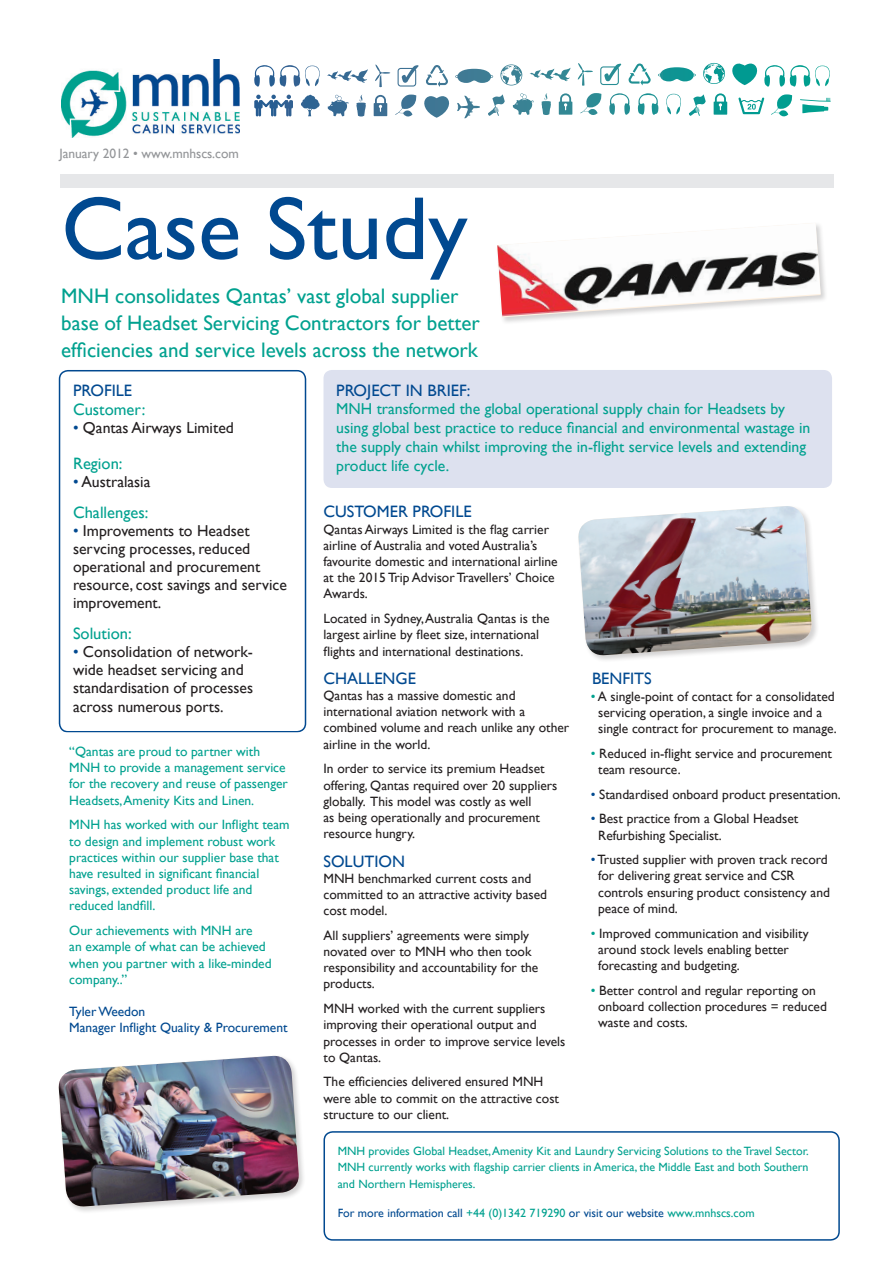
<style>
.page{position:relative;width:893px;height:1263px;background:#fff}
.page>*{position:absolute;margin:0;border:0;box-sizing:border-box;transform-origin:0 0}
.t1{font:90px "Gill Sans";color:#014990}
.t2{font:21px/27px "Gill Sans";color:#00a18f}
.t3{font:16.5px "Gill Sans";color:#014990}
.t4{font:16.5px "Gill Sans";color:#00a18f}
.t5{font:15.75px/18px "Gill Sans";color:#231f20}
.t6{font:15.75px/18.8px "Gill Sans";color:#00a18f}
.t7{font:13.5px/16.2px "Gill Sans";color:#231f20}
.t8{font:13.5px/16.2px "Gill Sans";color:#00a18f}
.t9{font:13.5px/16.2px "Gill Sans";color:#014990}
.t10{font:13.5px "Gill Sans";letter-spacing:-.005em;color:#939598}
.t11{font:12px/16.2px "Gill Sans";color:#00a18f;text-align:justify}
.t12{font:12px "Gill Sans";color:#014990}
.s1{color:#014990}
.s2{color:#00a18f}
</style>
<div class="page">
<svg style="left:455px;top:69px;width:38px;height:14px"></svg>
<svg style="left:374px;top:95px;width:13px;height:21px"></svg>
<svg style="left:398px;top:65px;width:21px;height:22px"></svg>
<svg style="left:395px;top:95px;width:85px;height:23px"></svg>
<svg style="left:426px;top:65px;width:22px;height:22px"></svg>
<svg style="left:254px;top:95px;width:39px;height:21px"></svg>
<svg style="left:254px;top:65px;width:114px;height:22px"></svg>
<svg style="left:500px;top:64px;width:22px;height:22px"></svg>
<svg style="left:301px;top:95px;width:19px;height:21px"></svg>
<svg style="left:375px;top:65px;width:15px;height:23px"></svg>
<svg style="left:356px;top:95px;width:10px;height:22px"></svg>
<svg style="left:327px;top:95px;width:22px;height:22px"></svg>
<svg style="left:488px;top:94px;width:17px;height:22px"></svg>
<svg style="left:609px;top:93px;width:21px;height:22px"></svg>
<svg style="left:658px;top:67px;width:38px;height:14px"></svg>
<svg style="left:800px;top:98px;width:31px;height:15px"></svg>
<svg style="left:771px;top:94px;width:22px;height:23px"></svg>
<svg style="left:580px;top:93px;width:22px;height:22px"></svg>
<svg style="left:559px;top:93px;width:13px;height:22px"></svg>
<svg style="left:714px;top:93px;width:13px;height:22px"></svg>
<svg style="left:600px;top:64px;width:21px;height:21px"></svg>
<svg style="left:628px;top:64px;width:23px;height:21px"></svg>
<svg style="left:529px;top:68px;width:42px;height:13px"></svg>
<svg style="left:703px;top:63px;width:127px;height:24px"></svg>
<svg style="left:578px;top:63px;width:15px;height:23px"></svg>
<svg style="left:541px;top:93px;width:10px;height:22px"></svg>
<svg style="left:512px;top:93px;width:22px;height:22px"></svg>
<svg style="left:638px;top:93px;width:68px;height:23px"></svg>
<svg style="left:738px;top:98px;width:26px;height:16px"></svg>
<img style="left:61px;top:60px;width:178px;height:78px">
<div style="left:60px;top:174px;width:773px;height:13px;background:#e6e7e9"></div>
<div style="left:496px;top:222px;width:332px;height:103px;background:#231f20;opacity:.2"></div>
<img style="left:497px;top:223px;width:324px;height:93px">
<div style="left:59px;top:370px;width:247px;height:362px;border:2px solid #014990;border-radius:9px"></div>
<div style="left:323px;top:370px;width:509px;height:118px;background:#dde1ef;border-radius:9px"></div>
<div style="left:55px;top:732px;width:255px;height:347px;border:2px solid #fff;border-radius:9px"></div>
<div style="left:577px;top:505px;width:242px;height:158px;background:#231f20;opacity:.2"></div>
<img style="left:577px;top:506px;width:236px;height:150px">
<div style="left:323px;top:1131px;width:517px;height:110px;border:2px solid #014990;border-radius:9px"></div>
<div style="left:58px;top:1054px;width:248px;height:160px;background:#231f20;opacity:.2"></div>
<img style="left:58px;top:1056px;width:242px;height:151px">
<p class="t10" style="left:60px;top:145px;width:181px">January 2012 • www.mnhscs.com</p>
<h1 class="t1" style="left:61px;top:176px;width:408px">Case Study</h1>
<h2 class="t2" style="left:61px;top:283px;width:420px">MNH consolidates Qantas’ vast global supplier base of Headset Servicing Contractors for better efficiencies and service levels across the network</h2>
<p class="t3" style="left:73px;top:380px;width:61px">PROFILE</p>
<p class="t4" style="left:73px;top:400px;width:74px">Customer:</p>
<p class="t5" style="left:73px;top:419px;width:162px"><span class="s1">•</span> Qantas Airways Limited</p>
<p class="t4" style="left:73px;top:454px;width:51px">Region:</p>
<p class="t5" style="left:73px;top:473px;width:79px"><span class="s1">•</span> Australasia</p>
<p class="t4" style="left:73px;top:503px;width:77px">Challenges:</p>
<p class="t5" style="left:73px;top:522px;width:215px"><span class="s1">•</span> Improvements to Headset servcing processes, reduced operational and procurement resource, cost savings and service improvement.</p>
<p class="t4" style="left:73px;top:624px;width:60px">Solution:</p>
<p class="t5" style="left:73px;top:643px;width:182px"><span class="s1">•</span> Consolidation of network&shy;wide headset servicing and standardisation of processes across numerous ports.</p>
<p class="t3" style="left:336px;top:380px;width:136px">PROJECT IN BRIEF:</p>
<p class="t6" style="left:336px;top:400px;width:476px">MNH transformed the global operational supply chain for Headsets by using global best practice to reduce financial and environmental wastage in the supply chain whilst improving the in-flight service levels and extending product life cycle.</p>
<p class="t3" style="left:323px;top:502px;width:150px">CUSTOMER PROFILE</p>
<p class="t7" style="left:323px;top:521px;width:236px">Qantas Airways Limited is the flag carrier airline of Australia and voted Australia’s favourite domestic and international airline at the 2015 Trip Advisor Travellers’ Choice Awards.</p>
<p class="t7" style="left:323px;top:611px;width:228px">Located in Sydney, Australia Qantas is the largest airline by fleet size, international flights and international destinations.</p>
<p class="t3" style="left:323px;top:669px;width:94px">CHALLENGE</p>
<p class="t7" style="left:323px;top:688px;width:247px">Qantas has a massive domestic and international aviation network with a combined volume and reach unlike any other airline in the world.</p>
<p class="t7" style="left:323px;top:761px;width:235px">In order to service its premium Headset offering, Qantas required over 20 suppliers globally. This model was costly as well<br>as being operationally and procurement resource hungry.</p>
<p class="t3" style="left:323px;top:851px;width:83px">SOLUTION</p>
<p class="t7" style="left:323px;top:870px;width:225px">MNH benchmarked current costs and committed to an attractive activity based cost model.</p>
<p class="t7" style="left:323px;top:927px;width:216px">All suppliers’ agreements were simply novated over to MNH who then took responsibility and accountability for the products.</p>
<p class="t7" style="left:323px;top:1001px;width:243px">MNH worked with the current suppliers improving their operational output and processes in order to improve service levels to Qantas.</p>
<p class="t7" style="left:323px;top:1074px;width:237px">The efficiencies delivered ensured MNH were able to commit on the attractive cost structure to our client.</p>
<p class="t3" style="left:592px;top:669px;width:61px">BENFITS</p>
<p class="t7" style="left:591px;top:688px;width:248px;text-align:center"><span class="s2">•</span> A single-point of contact for a consolidated servicing operation, a single invoice and a single contract for procurement to manage.</p>
<p class="t7" style="left:598px;top:745px;width:235px;text-indent:-8px"><span class="s2">•</span> Reduced in-flight service and procurement team resource.</p>
<p class="t7" style="left:591px;top:786px;width:252px"><span class="s1">•</span> Standardised onboard product presentation.</p>
<p class="t7" style="left:598px;top:811px;width:202px;text-indent:-8px"><span class="s1">•</span> Best practice from a Global Headset<br>Refurbishing Specialist.</p>
<p class="t7" style="left:598px;top:852px;width:233px;text-indent:-8px"><span class="s1">•</span> Trusted supplier with proven track record for delivering great service and CSR controls ensuring product consistency and peace of mind.</p>
<p class="t7" style="left:598px;top:925px;width:212px;text-indent:-8px"><span class="s2">•</span> Improved communication and visibility around stock levels enabling better forecasting and budgeting.</p>
<p class="t7" style="left:598px;top:982px;width:230px;text-indent:-8px"><span class="s2">•</span> Better control and regular reporting on onboard collection procedures = reduced waste and costs.</p>
<p class="t8" style="left:69px;top:744px;width:220px">“Qantas are proud to partner with MNH to provide a management service for the recovery and reuse of passenger Headsets, Amenity Kits and Linen.</p>
<p class="t8" style="left:69px;top:817px;width:222px">MNH has worked with our Inflight team to design and implement robust work practices within our supplier base that have resulted in significant financial savings, extended product life and reduced landfill.</p>
<p class="t8" style="left:69px;top:923px;width:204px">Our achievements with MNH are<br>an example of what can be achieved when you partner with a like-minded company..”</p>
<p class="t9" style="left:69px;top:1004px;width:220px">Tyler Weedon<br>Manager Inflight Quality &amp; Procurement</p>
<p class="t11" style="left:338px;top:1143px;width:473px">MNH provides Global Headset, Amenity Kit and Laundry Servicing Solutions to the Travel Sector.<br>MNH currently works with flagship carrier clients in America, the Middle East and both Southern and Northern Hemispheres.</p>
<p class="t12" style="left:338px;top:1206px;width:418px">For more information call <span class="s2">+44 (0)1342 719290</span> or visit our website <span class="s2">www.mnhscs.com</span></p>
</div>
